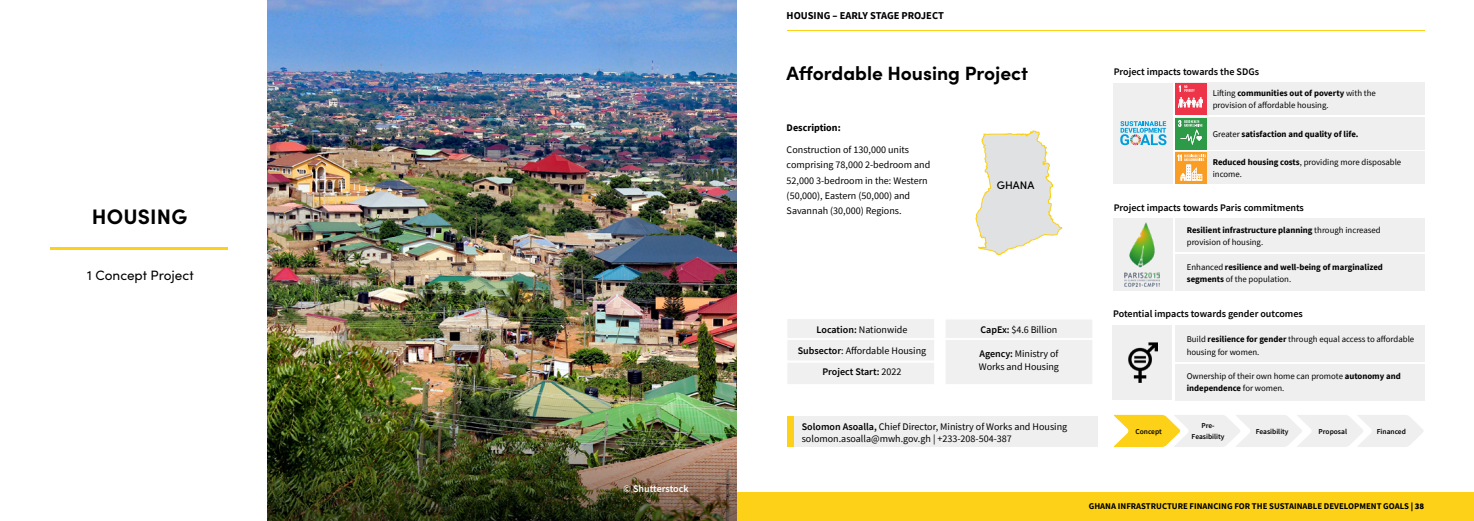
<style>
.page{position:relative;width:1474px;height:521px;background:#fff}
.page>*{position:absolute;margin:0;border:0;box-sizing:border-box;transform-origin:0 0}
.t1{font:700 21px "Sofia Pro";letter-spacing:.01em;color:#000}
.t2{font:700 19.25px "Sofia Pro";color:#000}
.t3{font:13.56px "Sofia Pro";color:#000}
.t4{font:500 11.03px "Sofia Pro";color:#000}
.t5{font:700 10.5px "Source Sans Pro";color:#000}
.t6{font:10.06px/15px "Source Sans Pro";color:#000}
.t7{font:600 10.06px "Source Sans Pro";color:#000}
.t8{font:600 10.06px "Source Sans Pro";color:#fff}
.t9{font:700 10.06px "Source Sans Pro";color:#000}
.t10{font:8.75px/12.2px "Source Sans Pro";color:#000}
.t11{font:700 8.75px/12.2px "Source Sans Pro";color:#000}
.t12{font:600 7.44px/10.5px "Source Sans Pro";color:#000;text-align:center}
.s1{font-weight:600}
.s2{font-weight:700}
.s3{font-weight:400}
.s4{font-weight:900}
</style>
<div class="page">
<hr style="left:786px;top:30px;width:638px;height:1px;background:#fcd117">
<hr style="left:50px;top:248px;width:177px;height:2px;background:#fcd117">
<div style="left:737px;top:492px;width:736px;height:29px;background:#fcd117"></div>
<svg style="left:1113px;top:414px;width:310px;height:34px"></svg>
<img style="left:267px;top:0;width:470px;height:340px">
<div style="left:1112px;top:83px;width:60px;height:101px;background:#efeff0"></div>
<div style="left:1175px;top:83px;width:249px;height:32px;background:#efeff0"></div>
<div style="left:1175px;top:117px;width:249px;height:32px;background:#efeff0"></div>
<div style="left:1175px;top:152px;width:249px;height:32px;background:#efeff0"></div>
<div style="left:1175px;top:83px;width:32px;height:32px;background:#ed3448"></div>
<svg style="left:1178px;top:85px;width:24px;height:23px"></svg>
<div style="left:1175px;top:118px;width:32px;height:32px;background:#2d9a47"></div>
<svg style="left:1178px;top:120px;width:24px;height:25px"></svg>
<svg style="left:1175px;top:152px;width:32px;height:32px"></svg>
<svg style="left:1177px;top:155px;width:28px;height:26px"></svg>
<svg style="left:1120px;top:121px;width:46px;height:24px"></svg>
<svg style="left:975px;top:130px;width:87px;height:126px"></svg>
<div style="left:787px;top:416px;width:311px;height:31px;background:#efeff0"></div>
<div style="left:787px;top:416px;width:6px;height:31px;background:#fcd117"></div>
<img style="left:267px;top:340px;width:470px;height:181px">
<div style="left:786px;top:318px;width:148px;height:21px;background:#f0f0f1;border:1px solid #fff"></div>
<div style="left:786px;top:339px;width:148px;height:22px;background:#f0f0f1;border:1px solid #fff"></div>
<div style="left:786px;top:362px;width:148px;height:23px;background:#f0f0f1;border:1px solid #fff"></div>
<div style="left:944px;top:319px;width:149px;height:20px;background:#f0f0f1;border:1px solid #fff"></div>
<div style="left:944px;top:339px;width:149px;height:46px;background:#f0f0f1;border:1px solid #fff"></div>
<div style="left:1112px;top:218px;width:60px;height:73px;background:#efeff0"></div>
<div style="left:1175px;top:218px;width:249px;height:34px;background:#efeff0"></div>
<div style="left:1175px;top:255px;width:249px;height:36px;background:#efeff0"></div>
<img style="left:1124px;top:223px;width:35px;height:63px">
<div style="left:1112px;top:325px;width:60px;height:75px;background:#efeff0"></div>
<div style="left:1174px;top:325px;width:250px;height:37px;background:#efeff0"></div>
<div style="left:1174px;top:364px;width:250px;height:36px;background:#efeff0"></div>
<img style="left:1128px;top:342px;width:29px;height:41px">
<h1 class="t1" style="left:92px;top:200px;width:97px">HOUSING</h1>
<h3 class="t3" style="left:87px;top:265px;width:108px">1 Concept Project</h3>
<p class="t8" style="left:623px;top:482px;width:66px">© Shutterstock</p>
<p class="t5" style="left:786px;top:8px;width:159px">HOUSING – EARLY STAGE PROJECT</p>
<h2 class="t2" style="left:786px;top:58px;width:243px">Affordable Housing Project</h2>
<p class="t9" style="left:786px;top:121px;width:56px">Description:</p>
<p class="t6" style="left:786px;top:142px;width:145px">Construction of 130,000 units comprising 78,000 2-bedroom and<br>52,000 3-bedroom in the: Western (50,000), Eastern (50,000) and<br>Savannah (30,000) Regions.</p>
<p class="t4" style="left:996px;top:177px;width:39px">GHANA</p>
<p class="t6" style="left:797px;top:319px;width:130px;line-height:21.3px;text-align:center"><span class="s1">Location:</span> Nationwide<br><span class="s1">Subsector</span>: Affordable Housing<br><span class="s1">Project Start:</span> 2022</p>
<p class="t6" style="left:980px;top:322px;width:78px"><span class="s1">CapEx:</span> $4.6 Billion</p>
<p class="t6" style="left:978px;top:348px;width:82px;line-height:12.2px"><span class="s1">Agency:</span> Ministry of<br>Works and Housing</p>
<p class="t6" style="left:801px;top:421px;width:267px;line-height:11.4px"><span class="s1">Solomon Asoalla,</span> Chief Director, Ministry of Works and Housing solomon.asoalla@mwh.gov.gh | +233-208-504-387</p>
<p class="t7" style="left:1113px;top:65px;width:147px">Project impacts towards the SDGs</p>
<p class="t10" style="left:1212px;top:87px;width:165px">Lifting <span class="s2">communities out of poverty</span> with the provision of affordable housing.</p>
<p class="t11" style="left:1212px;top:127px;width:147px"><span class="s3">Greater</span> satisfaction and quality of life.</p>
<p class="t10" style="left:1212px;top:156px;width:190px"><span class="s2">Reduced housing costs</span>, providing more disposable income.</p>
<p class="t7" style="left:1113px;top:201px;width:192px">Project impacts towards Paris commitments</p>
<p class="t10" style="left:1186px;top:224px;width:195px"><span class="s2">Resilient infrastructure planning</span> through increased provision of housing.</p>
<p class="t11" style="left:1186px;top:261px;width:197px"><span class="s3">Enhanced</span> resilience and well-being of marginalized segments <span class="s3">of the population.</span></p>
<p class="t7" style="left:1113px;top:307px;width:191px">Potential impacts towards gender outcomes</p>
<p class="t10" style="left:1186px;top:333px;width:229px">Build <span class="s2">resilience for gender</span> through equal access to affordable housing for women.</p>
<p class="t10" style="left:1186px;top:370px;width:215px">Ownership of their own home can promote <span class="s2">autonomy and independence</span> for women.</p>
<p class="t12" style="left:1135px;top:426px;width:28px">Concept</p>
<p class="t12" style="left:1191px;top:421px;width:34px">Pre-<br>Feasibility</p>
<p class="t12" style="left:1255px;top:426px;width:34px">Feasibility</p>
<p class="t12" style="left:1318px;top:426px;width:30px">Proposal</p>
<p class="t12" style="left:1376px;top:426px;width:31px">Financed</p>
<p class="t11" style="left:1088px;top:499px;width:337px">GHANA INFRASTRUCTURE FINANCING FOR THE SUSTAINABLE DEVELOPMENT GOALS <span class="s4">| 38</span></p>
</div>
